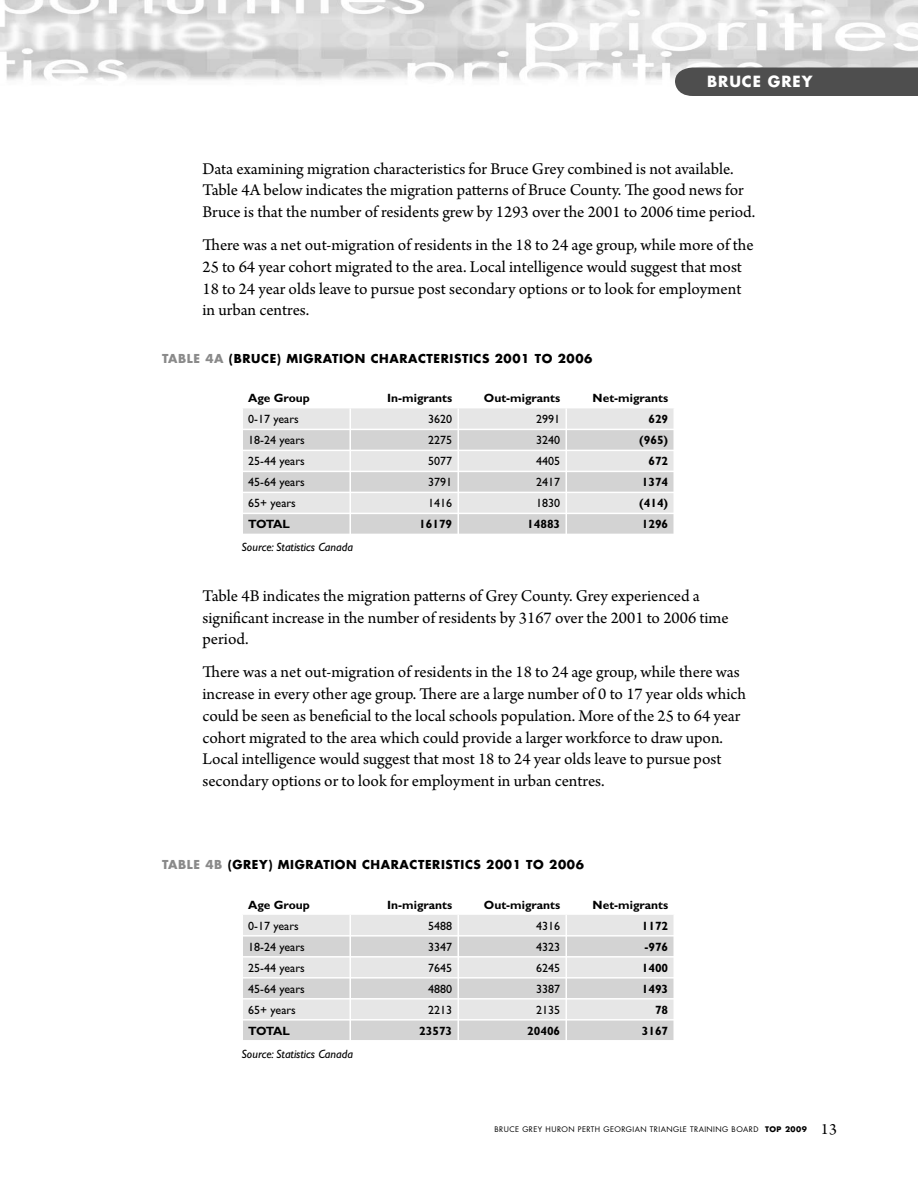
<style>
.page{position:relative;width:918px;height:1188px;background:#fff}
.page>*{position:absolute;margin:0;border:0;box-sizing:border-box;transform-origin:0 0}
.t1{font:17.25px/21.8px "Arno Pro";color:#000}
.t2{font:700 15px "Futura";letter-spacing:.06em;color:#fff}
.t3{font:12px "Gill Sans";color:#000}
.t4{font:700 12px "Gill Sans";color:#000}
.t5{font:700 12px "Futura";letter-spacing:.05em;color:#000}
.t6{font:italic 12px "Gill Sans";color:#000}
.t7{font:7.5px "Futura";letter-spacing:.06em;color:#000}
.s1{color:#8a8a8a}
.s2{font-weight:700}
.s3{font-family:"Arno Pro";font-size:16.5px}
</style>
<div class="page">
<img style="left:0;top:0;width:918px;height:81px">
<div style="left:243px;top:408px;width:431px;height:21px;background:#e6e6e6"></div>
<svg style="left:243px;top:430px;width:431px;height:104px;background:#dbdbdb"></svg>
<hr style="left:242px;top:450px;width:108px;height:1px;background:#fff">
<hr style="left:350px;top:450px;width:108px;height:1px;background:#fff">
<hr style="left:458px;top:450px;width:108px;height:1px;background:#fff">
<hr style="left:566px;top:450px;width:109px;height:1px;background:#fff">
<hr style="left:242px;top:471px;width:108px;height:1px;background:#fff">
<hr style="left:350px;top:471px;width:108px;height:1px;background:#fff">
<hr style="left:458px;top:471px;width:108px;height:1px;background:#fff">
<hr style="left:566px;top:471px;width:109px;height:1px;background:#fff">
<hr style="left:242px;top:492px;width:108px;height:1px;background:#fff">
<hr style="left:350px;top:492px;width:108px;height:1px;background:#fff">
<hr style="left:458px;top:492px;width:108px;height:1px;background:#fff">
<hr style="left:566px;top:492px;width:109px;height:1px;background:#fff">
<hr style="left:242px;top:513px;width:108px;height:1px;background:#fff">
<hr style="left:350px;top:513px;width:108px;height:1px;background:#fff">
<svg style="left:350px;top:408px;width:1px;height:126px"></svg>
<hr style="left:458px;top:513px;width:108px;height:1px;background:#fff">
<svg style="left:458px;top:408px;width:1px;height:126px"></svg>
<hr style="left:566px;top:513px;width:109px;height:1px;background:#fff">
<svg style="left:566px;top:408px;width:1px;height:126px"></svg>
<div style="left:243px;top:915px;width:431px;height:20px;background:#e6e6e6"></div>
<svg style="left:243px;top:937px;width:431px;height:103px;background:#dadada"></svg>
<hr style="left:242px;top:956px;width:108px;height:2px;background:#fff">
<hr style="left:350px;top:956px;width:108px;height:2px;background:#fff">
<hr style="left:458px;top:956px;width:108px;height:2px;background:#fff">
<hr style="left:566px;top:956px;width:109px;height:2px;background:#fff">
<hr style="left:242px;top:977px;width:108px;height:2px;background:#fff">
<hr style="left:350px;top:977px;width:108px;height:2px;background:#fff">
<hr style="left:458px;top:977px;width:108px;height:2px;background:#fff">
<hr style="left:566px;top:977px;width:109px;height:2px;background:#fff">
<hr style="left:242px;top:998px;width:108px;height:2px;background:#fff">
<hr style="left:350px;top:998px;width:108px;height:2px;background:#fff">
<hr style="left:458px;top:998px;width:108px;height:2px;background:#fff">
<hr style="left:566px;top:998px;width:109px;height:2px;background:#fff">
<hr style="left:242px;top:1019px;width:108px;height:2px;background:#fff">
<hr style="left:350px;top:1019px;width:108px;height:2px;background:#fff">
<svg style="left:350px;top:915px;width:1px;height:125px"></svg>
<hr style="left:458px;top:1019px;width:108px;height:2px;background:#fff">
<svg style="left:458px;top:915px;width:1px;height:125px"></svg>
<hr style="left:566px;top:1019px;width:109px;height:2px;background:#fff">
<svg style="left:566px;top:915px;width:1px;height:125px"></svg>
<div style="left:675px;top:68px;width:243px;height:28px;background:#4e4e4e"></div>
<p class="t2" style="left:707px;top:75px;width:107px">BRUCE GREY</p>
<p class="t1" style="left:202px;top:159px;width:554px">Data examining migration characteristics for Bruce Grey combined is not available.<br>Table 4A below indicates the migration patterns of Bruce County. The good news for<br>Bruce is that the number of residents grew by 1293 over the 2001 to 2006 time period.</p>
<p class="t1" style="left:202px;top:236px;width:553px">There was a net out-migration of residents in the 18 to 24 age group, while more of the 25 to 64 year cohort migrated to the area. Local intelligence would suggest that most 18 to 24 year olds leave to pursue post secondary options or to look for employment in urban centres.</p>
<p class="t5" style="left:162px;top:353px;width:432px"><span class="s1">TABLE 4A</span> (BRUCE) MIGRATION CHARACTERISTICS 2001 TO 2006</p>
<p class="t4" style="left:248px;top:394px;width:63px">Age Group</p>
<p class="t4" style="left:387px;top:394px;width:66px">In-migrants</p>
<p class="t4" style="left:484px;top:394px;width:78px">Out-migrants</p>
<p class="t4" style="left:593px;top:394px;width:77px">Net-migrants</p>
<p class="t3" style="left:248px;top:415px;width:52px">0-17 years</p>
<p class="t3" style="left:428px;top:415px;width:25px">3620</p>
<p class="t3" style="left:536px;top:415px;width:25px">2991</p>
<p class="t4" style="left:648px;top:415px;width:21px">629</p>
<p class="t3" style="left:248px;top:436px;width:58px">18-24 years</p>
<p class="t3" style="left:428px;top:436px;width:25px">2275</p>
<p class="t3" style="left:536px;top:436px;width:25px">3240</p>
<p class="t4" style="left:639px;top:436px;width:31px">(965)</p>
<p class="t3" style="left:248px;top:457px;width:58px">25-44 years</p>
<p class="t3" style="left:428px;top:457px;width:25px">5077</p>
<p class="t3" style="left:536px;top:457px;width:25px">4405</p>
<p class="t4" style="left:648px;top:457px;width:21px">672</p>
<p class="t3" style="left:248px;top:478px;width:58px">45-64 years</p>
<p class="t3" style="left:428px;top:478px;width:25px">3791</p>
<p class="t3" style="left:536px;top:478px;width:25px">2417</p>
<p class="t4" style="left:642px;top:478px;width:28px">1374</p>
<p class="t3" style="left:248px;top:499px;width:49px">65+ years</p>
<p class="t3" style="left:428px;top:499px;width:25px">1416</p>
<p class="t3" style="left:536px;top:499px;width:25px">1830</p>
<p class="t4" style="left:639px;top:499px;width:31px">(414)</p>
<p class="t4" style="left:248px;top:520px;width:43px">TOTAL</p>
<p class="t4" style="left:419px;top:520px;width:35px">16179</p>
<p class="t4" style="left:527px;top:520px;width:35px">14883</p>
<p class="t4" style="left:642px;top:520px;width:28px">1296</p>
<p class="t6" style="left:242px;top:543px;width:113px">Source: Statistics Canada</p>
<p class="t1" style="left:202px;top:586px;width:528px">Table 4B indicates the migration patterns of Grey County. Grey experienced a significant increase in the number of residents by 3167 over the 2001 to 2006 time period.</p>
<p class="t1" style="left:202px;top:663px;width:545px">There was a net out-migration of residents in the 18 to 24 age group, while there was increase in every other age group. There are a large number of 0 to 17 year olds which could be seen as beneficial to the local schools population. More of the 25 to 64 year cohort migrated to the area which could provide a larger workforce to draw upon.<br>Local intelligence would suggest that most 18 to 24 year olds leave to pursue post secondary options or to look for employment in urban centres.</p>
<p class="t5" style="left:162px;top:859px;width:423px"><span class="s1">TABLE 4B</span> (GREY) MIGRATION CHARACTERISTICS 2001 TO 2006</p>
<p class="t4" style="left:248px;top:901px;width:63px">Age Group</p>
<p class="t4" style="left:387px;top:901px;width:66px">In-migrants</p>
<p class="t4" style="left:484px;top:901px;width:78px">Out-migrants</p>
<p class="t4" style="left:593px;top:901px;width:77px">Net-migrants</p>
<p class="t3" style="left:248px;top:922px;width:52px">0-17 years</p>
<p class="t3" style="left:428px;top:922px;width:25px">5488</p>
<p class="t3" style="left:536px;top:922px;width:25px">4316</p>
<p class="t4" style="left:642px;top:922px;width:28px">1172</p>
<p class="t3" style="left:248px;top:943px;width:58px">18-24 years</p>
<p class="t3" style="left:428px;top:943px;width:25px">3347</p>
<p class="t3" style="left:536px;top:943px;width:25px">4323</p>
<p class="t4" style="left:644px;top:943px;width:25px">-976</p>
<p class="t3" style="left:248px;top:964px;width:58px">25-44 years</p>
<p class="t3" style="left:428px;top:964px;width:25px">7645</p>
<p class="t3" style="left:536px;top:964px;width:25px">6245</p>
<p class="t4" style="left:642px;top:964px;width:28px">1400</p>
<p class="t3" style="left:248px;top:985px;width:58px">45-64 years</p>
<p class="t3" style="left:428px;top:985px;width:25px">4880</p>
<p class="t3" style="left:536px;top:985px;width:25px">3387</p>
<p class="t4" style="left:642px;top:985px;width:28px">1493</p>
<p class="t3" style="left:248px;top:1006px;width:49px">65+ years</p>
<p class="t3" style="left:428px;top:1006px;width:25px">2213</p>
<p class="t3" style="left:536px;top:1006px;width:25px">2135</p>
<p class="t4" style="left:655px;top:1006px;width:15px">78</p>
<p class="t4" style="left:248px;top:1027px;width:43px">TOTAL</p>
<p class="t4" style="left:419px;top:1027px;width:35px">23573</p>
<p class="t4" style="left:527px;top:1027px;width:35px">20406</p>
<p class="t4" style="left:642px;top:1027px;width:28px">3167</p>
<p class="t6" style="left:242px;top:1049px;width:113px">Source: Statistics Canada</p>
<p class="t7" style="left:495px;top:1126px;width:344px">BRUCE GREY HURON PERTH GEORGIAN TRIANGLE TRAINING BOARD <span class="s2">TOP 2009</span> <span class="s3">13</span></p>
</div>
